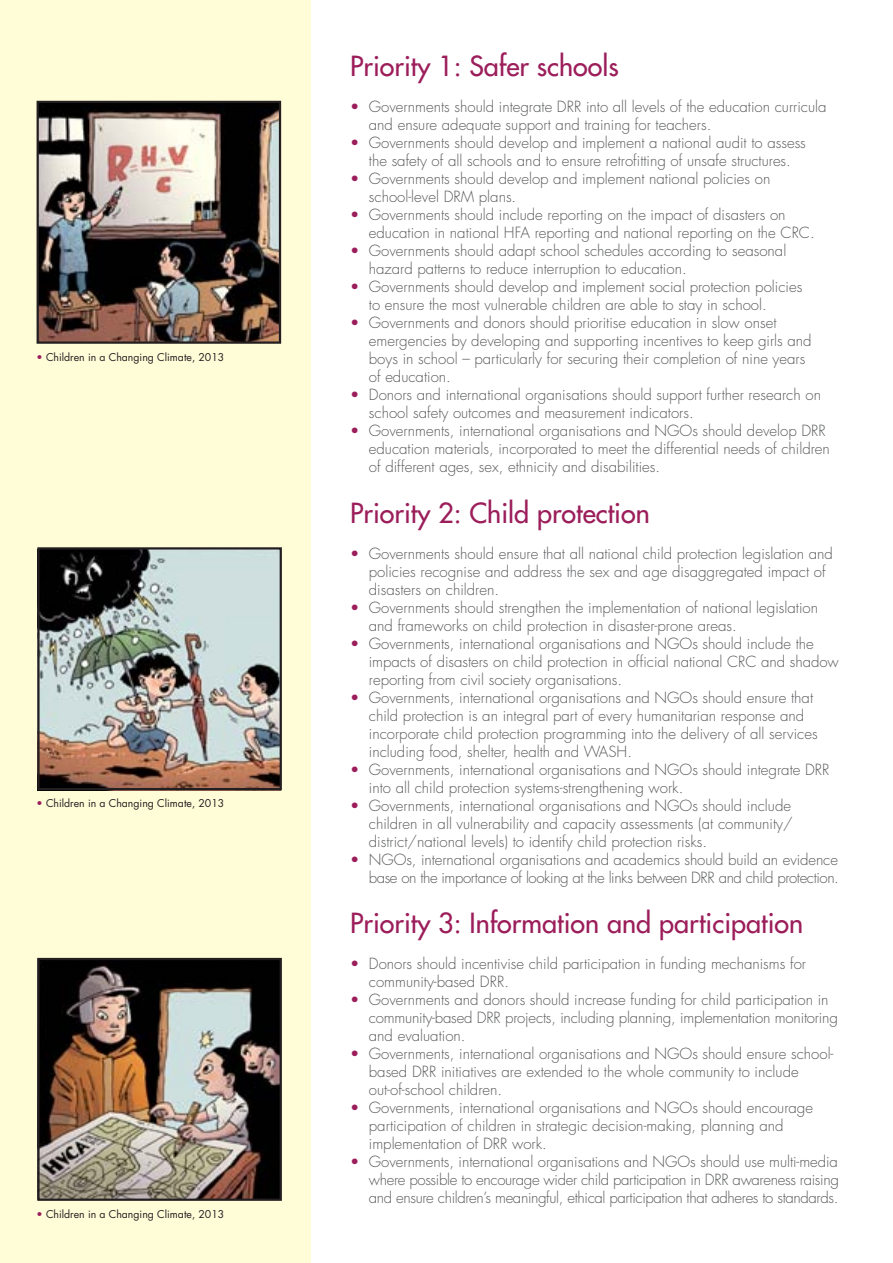
<style>
.page{position:relative;width:893px;height:1263px;background:#fff}
.page>*{position:absolute;margin:0;border:0;box-sizing:border-box;transform-origin:0 0}
.t1{font:500 27px "Futura Std";color:#9b1d5a}
.t2{font:300 15px/18px "Futura Std";color:#58595b}
.t3{font:10.5px "Futura Std";color:#231f20}
.s1{color:#9b1d5a}
</style>
<div class="page">
<div style="left:0;top:0;width:310px;height:1263px;background:#fffcd8"></div>
<img style="left:40px;top:104px;width:238px;height:237px">
<img style="left:40px;top:550px;width:239px;height:237px">
<img style="left:40px;top:961px;width:239px;height:237px">
<div style="left:37px;top:101px;width:244px;height:243px;border:2px solid #231f20"></div>
<div style="left:37px;top:547px;width:245px;height:243px;border:2px solid #231f20"></div>
<div style="left:37px;top:958px;width:245px;height:243px;border:2px solid #231f20"></div>
<p class="t3" style="left:37px;top:350px;width:189px"><span class="s1">•</span> Children in a Changing Climate, 2013</p>
<p class="t3" style="left:37px;top:797px;width:189px"><span class="s1">•</span> Children in a Changing Climate, 2013</p>
<p class="t3" style="left:37px;top:1207px;width:189px"><span class="s1">•</span> Children in a Changing Climate, 2013</p>
<h1 class="t1" style="left:350px;top:49px;width:270px">Priority 1: Safer schools</h1>
<p class="t2" style="left:369px;top:98px;width:459px;text-indent:-19px"><span class="s1">•</span> Governments should integrate DRR into all levels of the education curricula and ensure adequate support and training for teachers.</p>
<p class="t2" style="left:350px;top:134px;width:457px;text-align:center"><span class="s1">•</span> Governments should develop and implement a national audit to assess the safety of all schools and to ensure retrofitting of unsafe structures.</p>
<p class="t2" style="left:369px;top:170px;width:403px;text-indent:-19px"><span class="s1">•</span> Governments should develop and implement national policies on school-level DRM plans.</p>
<p class="t2" style="left:369px;top:206px;width:447px;text-indent:-19px"><span class="s1">•</span> Governments should include reporting on the impact of disasters on education in national HFA reporting and national reporting on the CRC.</p>
<p class="t2" style="left:369px;top:242px;width:419px;text-indent:-19px"><span class="s1">•</span> Governments should adapt school schedules according to seasonal hazard patterns to reduce interruption to education.</p>
<p class="t2" style="left:369px;top:278px;width:435px;text-indent:-19px"><span class="s1">•</span> Governments should develop and implement social protection policies to ensure the most vulnerable children are able to stay in school.</p>
<p class="t2" style="left:369px;top:314px;width:444px;text-indent:-19px"><span class="s1">•</span> Governments and donors should prioritise education in slow onset emergencies by developing and supporting incentives to keep girls and boys in school – particularly for securing their completion of nine years of education.</p>
<p class="t2" style="left:369px;top:386px;width:454px;text-indent:-19px"><span class="s1">•</span> Donors and international organisations should support further research on school safety outcomes and measurement indicators.</p>
<p class="t2" style="left:369px;top:422px;width:462px;text-indent:-19px"><span class="s1">•</span> Governments, international organisations and NGOs should develop DRR education materials, incorporated to meet the differential needs of children of different ages, sex, ethnicity and disabilities.</p>
<h1 class="t1" style="left:350px;top:496px;width:301px">Priority 2: Child protection</h1>
<p class="t2" style="left:369px;top:545px;width:466px;text-indent:-19px"><span class="s1">•</span> Governments should ensure that all national child protection legislation and policies recognise and address the sex and age disaggregated impact of disasters on children.</p>
<p class="t2" style="left:369px;top:599px;width:451px;text-indent:-19px"><span class="s1">•</span> Governments should strengthen the implementation of national legislation and frameworks on child protection in disaster-prone areas.</p>
<p class="t2" style="left:369px;top:635px;width:472px;text-indent:-19px"><span class="s1">•</span> Governments, international organisations and NGOs should include the impacts of disasters on child protection in official national CRC and shadow reporting from civil society organisations.</p>
<p class="t2" style="left:369px;top:689px;width:450px;text-indent:-19px"><span class="s1">•</span> Governments, international organisations and NGOs should ensure that child protection is an integral part of every humanitarian response and incorporate child protection programming into the delivery of all services including food, shelter, health and WASH.</p>
<p class="t2" style="left:369px;top:761px;width:462px;text-indent:-19px"><span class="s1">•</span> Governments, international organisations and NGOs should integrate DRR into all child protection systems-strengthening work.</p>
<p class="t2" style="left:369px;top:797px;width:425px;text-align:justify;text-indent:-19px"><span class="s1">•</span> Governments, international organisations and NGOs should include children in all vulnerability and capacity assessments (at community/ district/national levels) to identify child protection risks.</p>
<p class="t2" style="left:350px;top:851px;width:490px;text-align:right"><span class="s1">•</span> NGOs, international organisations and academics should build an evidence base on the importance of looking at the links between DRR and child protection.</p>
<h1 class="t1" style="left:350px;top:906px;width:454px">Priority 3: Information and participation</h1>
<p class="t2" style="left:369px;top:955px;width:439px;text-indent:-19px"><span class="s1">•</span> Donors should incentivise child participation in funding mechanisms for community-based DRR.</p>
<p class="t2" style="left:369px;top:991px;width:470px;text-indent:-19px"><span class="s1">•</span> Governments and donors should increase funding for child participation in community-based DRR projects, including planning, implementation monitoring and evaluation.</p>
<p class="t2" style="left:369px;top:1045px;width:466px;text-indent:-19px"><span class="s1">•</span> Governments, international organisations and NGOs should ensure school&shy;based DRR initiatives are extended to the whole community to include out-of-school children.</p>
<p class="t2" style="left:369px;top:1099px;width:446px;text-indent:-19px"><span class="s1">•</span> Governments, international organisations and NGOs should encourage participation of children in strategic decision-making, planning and implementation of DRR work.</p>
<p class="t2" style="left:369px;top:1153px;width:472px;text-align:justify;text-indent:-18px"><span class="s1">•</span> Governments, international organisations and NGOs should use multi-media where possible to encourage wider child participation in DRR awareness raising and ensure children’s meaningful, ethical participation that adheres to standards.</p>
</div>
